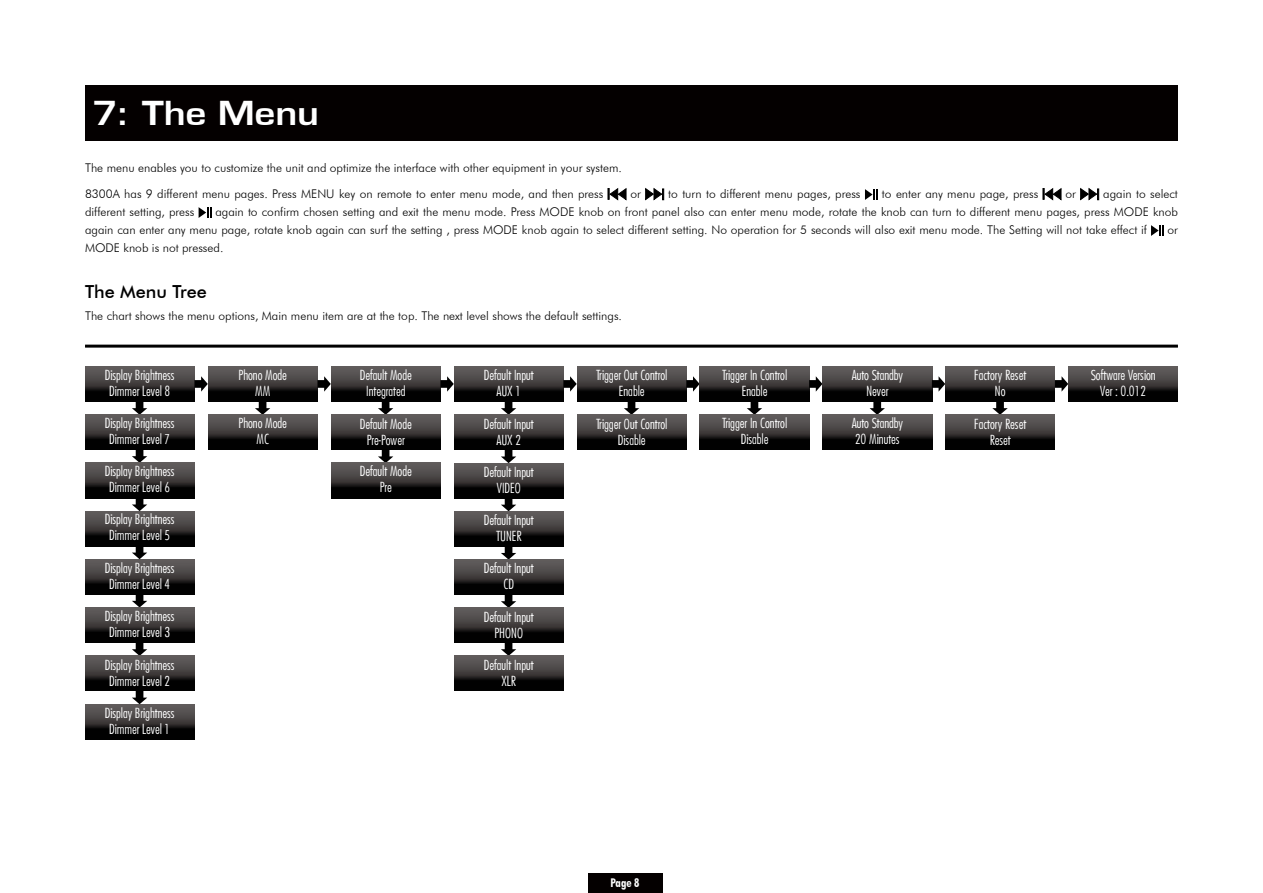
<style>
.page{position:relative;width:1263px;height:893px;background:#fff}
.page>*{position:absolute;margin:0;border:0;box-sizing:border-box;transform-origin:0 0}
.t1{font:36px "Eurostile Ext Bo";letter-spacing:-.005em;color:#fff}
.t2{font:500 18px "Futura BT";color:#000}
.t3{font:300 condensed 13.5px/15.9px "Futura";color:#fff;text-align:center}
.t4{font:300 12px/18px "Futura BT";color:#000}
.t5{font:700 condensed 12px "Futura BT";color:#fff}
</style>
<div class="page">
<svg style="left:85px;top:511px;width:109px;height:35px;background:#312e2e"></svg>
<svg style="left:85px;top:704px;width:109px;height:35px;background:#312f2f"></svg>
<div style="left:588px;top:873px;width:74px;height:20px;background:#040000"></div>
<div style="left:85px;top:85px;width:1093px;height:55px;background:#040000"></div>
<svg style="left:608px;top:188px;width:18px;height:12px"></svg>
<svg style="left:645px;top:188px;width:19px;height:12px"></svg>
<svg style="left:865px;top:189px;width:12px;height:11px"></svg>
<svg style="left:1043px;top:188px;width:18px;height:12px"></svg>
<svg style="left:1080px;top:188px;width:19px;height:12px"></svg>
<svg style="left:199px;top:207px;width:12px;height:11px"></svg>
<svg style="left:1151px;top:225px;width:12px;height:11px"></svg>
<div style="left:85px;top:345px;width:1093px;height:3px;border:2px solid #000"></div>
<svg style="left:132px;top:402px;width:15px;height:13px"></svg>
<svg style="left:85px;top:367px;width:109px;height:35px;background:#302d2d"></svg>
<svg style="left:85px;top:415px;width:109px;height:35px;background:#302e2e"></svg>
<svg style="left:132px;top:449px;width:15px;height:14px"></svg>
<svg style="left:85px;top:463px;width:109px;height:35px;background:#312e2e"></svg>
<svg style="left:132px;top:498px;width:15px;height:13px"></svg>
<svg style="left:85px;top:559px;width:109px;height:35px;background:#322f2f"></svg>
<svg style="left:132px;top:594px;width:15px;height:13px"></svg>
<svg style="left:85px;top:607px;width:109px;height:36px;background:#312e2e"></svg>
<svg style="left:132px;top:643px;width:15px;height:13px"></svg>
<svg style="left:85px;top:656px;width:109px;height:35px;background:#302e2e"></svg>
<svg style="left:194px;top:376px;width:14px;height:16px"></svg>
<svg style="left:255px;top:402px;width:15px;height:13px"></svg>
<svg style="left:208px;top:367px;width:109px;height:35px;background:#302d2d"></svg>
<svg style="left:208px;top:415px;width:109px;height:35px;background:#302e2e"></svg>
<svg style="left:317px;top:376px;width:14px;height:16px"></svg>
<svg style="left:378px;top:402px;width:15px;height:13px"></svg>
<svg style="left:331px;top:367px;width:109px;height:35px;background:#302d2d"></svg>
<svg style="left:331px;top:415px;width:109px;height:35px;background:#302e2e"></svg>
<svg style="left:378px;top:450px;width:15px;height:13px"></svg>
<svg style="left:331px;top:463px;width:109px;height:35px;background:#312e2e"></svg>
<svg style="left:440px;top:376px;width:14px;height:16px"></svg>
<svg style="left:501px;top:402px;width:15px;height:13px"></svg>
<svg style="left:454px;top:367px;width:109px;height:35px;background:#302d2d"></svg>
<svg style="left:454px;top:415px;width:109px;height:35px;background:#302e2e"></svg>
<svg style="left:563px;top:376px;width:14px;height:16px"></svg>
<svg style="left:624px;top:402px;width:15px;height:13px"></svg>
<svg style="left:577px;top:367px;width:109px;height:35px;background:#302d2d"></svg>
<svg style="left:577px;top:415px;width:109px;height:35px;background:#302e2e"></svg>
<svg style="left:686px;top:376px;width:14px;height:16px"></svg>
<svg style="left:747px;top:402px;width:15px;height:13px"></svg>
<svg style="left:700px;top:367px;width:109px;height:35px;background:#302d2d"></svg>
<svg style="left:700px;top:415px;width:109px;height:35px;background:#302e2e"></svg>
<svg style="left:809px;top:376px;width:13px;height:16px"></svg>
<svg style="left:869px;top:402px;width:16px;height:13px"></svg>
<svg style="left:823px;top:367px;width:109px;height:35px;background:#302d2d"></svg>
<svg style="left:823px;top:415px;width:109px;height:35px;background:#302e2e"></svg>
<svg style="left:932px;top:376px;width:13px;height:16px"></svg>
<svg style="left:992px;top:402px;width:16px;height:13px"></svg>
<svg style="left:945px;top:367px;width:110px;height:35px;background:#302d2d"></svg>
<svg style="left:945px;top:415px;width:110px;height:35px;background:#302e2e"></svg>
<svg style="left:1055px;top:376px;width:13px;height:16px"></svg>
<svg style="left:1068px;top:367px;width:110px;height:35px;background:#302d2d"></svg>
<svg style="left:132px;top:546px;width:15px;height:13px"></svg>
<svg style="left:132px;top:691px;width:15px;height:13px"></svg>
<svg style="left:501px;top:450px;width:15px;height:13px"></svg>
<svg style="left:454px;top:463px;width:109px;height:35px;background:#312f2e"></svg>
<svg style="left:501px;top:498px;width:15px;height:13px"></svg>
<svg style="left:454px;top:511px;width:109px;height:35px;background:#322f2f"></svg>
<svg style="left:501px;top:546px;width:15px;height:14px"></svg>
<svg style="left:454px;top:560px;width:109px;height:35px;background:#302d2d"></svg>
<svg style="left:501px;top:595px;width:15px;height:13px"></svg>
<svg style="left:454px;top:608px;width:109px;height:35px;background:#312e2e"></svg>
<svg style="left:501px;top:642px;width:15px;height:14px"></svg>
<svg style="left:454px;top:656px;width:109px;height:35px;background:#302e2e"></svg>
<h1 class="t1" style="left:92px;top:98px;width:228px">7: The Menu</h1>
<p class="t4" style="left:85px;top:158px;width:538px">The menu enables you to customize the unit and optimize the interface with other equipment in your system.</p>
<p class="t4" style="left:85px;top:185px;width:520px">8300A has 9 different menu pages. Press MENU key on remote to enter menu mode, and then press</p>
<p class="t4" style="left:631px;top:185px;width:12px">or</p>
<p class="t4" style="left:668px;top:185px;width:194px">to turn to different menu pages, press</p>
<p class="t4" style="left:882px;top:185px;width:158px">to enter any menu page, press</p>
<p class="t4" style="left:1065px;top:185px;width:12px">or</p>
<p class="t4" style="left:1103px;top:185px;width:76px">again to select</p>
<p class="t4" style="left:85px;top:203px;width:111px">different setting, press</p>
<p class="t4" style="left:85px;top:203px;width:1094px;text-indent:130px">again to confirm chosen setting and exit the menu mode. Press MODE knob on front panel also can enter menu mode, rotate the knob can turn to different menu pages, press MODE knob again can enter any menu page, rotate knob again can surf the setting , press MODE knob again to select different setting. No operation for 5 seconds will also exit menu mode. The Setting will not take effect if</p>
<p class="t4" style="left:1167px;top:221px;width:12px">or</p>
<p class="t4" style="left:85px;top:239px;width:140px">MODE knob is not pressed.</p>
<h2 class="t2" style="left:85px;top:281px;width:123px">The Menu Tree</h2>
<p class="t4" style="left:85px;top:306px;width:538px">The chart shows the menu options, Main menu item are at the top. The next level shows the default settings.</p>
<p class="t3" style="left:105px;top:367px;width:71px">Display Brightness<br>Dimmer Level 8</p>
<p class="t3" style="left:239px;top:367px;width:50px">Phono Mode<br>MM</p>
<p class="t3" style="left:360px;top:367px;width:53px">Default Mode<br>Integrated</p>
<p class="t3" style="left:484px;top:367px;width:51px">Default Input<br>AUX 1</p>
<p class="t3" style="left:596px;top:367px;width:73px">Trigger Out Control<br>Enable</p>
<p class="t3" style="left:722px;top:367px;width:67px">Trigger In Control<br>Enable</p>
<p class="t3" style="left:852px;top:367px;width:53px">Auto Standby<br>Never</p>
<p class="t3" style="left:852px;top:415px;width:53px;text-align:left">Auto Standby<br>20 Minutes</p>
<p class="t3" style="left:974px;top:367px;width:53px">Factory Reset<br>No</p>
<p class="t3" style="left:1091px;top:367px;width:66px">Software Version<br>Ver : 0.012</p>
<p class="t3" style="left:105px;top:415px;width:71px">Display Brightness</p>
<p class="t3" style="left:105px;top:463px;width:71px">Display Brightness</p>
<p class="t3" style="left:105px;top:511px;width:71px">Display Brightness</p>
<p class="t3" style="left:105px;top:560px;width:71px">Display Brightness</p>
<p class="t3" style="left:105px;top:608px;width:71px">Display Brightness</p>
<p class="t3" style="left:105px;top:657px;width:71px">Display Brightness<br>Dimmer Level 2</p>
<p class="t3" style="left:239px;top:415px;width:50px">Phono Mode<br>MC</p>
<p class="t3" style="left:360px;top:416px;width:53px">Default Mode<br>Pre-Power</p>
<p class="t3" style="left:360px;top:463px;width:53px">Default Mode<br>Pre</p>
<p class="t3" style="left:596px;top:416px;width:73px">Trigger Out Control<br>Disable</p>
<p class="t3" style="left:722px;top:415px;width:67px">Trigger In Control<br>Disable</p>
<p class="t3" style="left:974px;top:416px;width:53px">Factory Reset<br>Reset</p>
<p class="t3" style="left:484px;top:416px;width:51px">Default Input<br>AUX 2</p>
<p class="t3" style="left:484px;top:464px;width:51px">Default Input<br>VIDEO</p>
<p class="t3" style="left:484px;top:512px;width:51px">Default Input<br>TUNER</p>
<p class="t3" style="left:484px;top:560px;width:51px">Default Input<br>CD</p>
<p class="t3" style="left:484px;top:609px;width:51px">Default Input<br>PHONO</p>
<p class="t3" style="left:484px;top:657px;width:51px">Default Input<br>XLR</p>
<p class="t3" style="left:109px;top:431px;width:62px">Dimmer Level 7</p>
<p class="t3" style="left:109px;top:479px;width:62px">Dimmer Level 6</p>
<p class="t3" style="left:109px;top:527px;width:62px">Dimmer Level 5</p>
<p class="t3" style="left:109px;top:576px;width:62px">Dimmer Level 4</p>
<p class="t3" style="left:109px;top:624px;width:62px">Dimmer Level 3</p>
<p class="t3" style="left:105px;top:705px;width:71px">Display Brightness<br>Dimmer Level 1</p>
<p class="t5" style="left:611px;top:876px;width:30px">Page 8</p>
</div>
